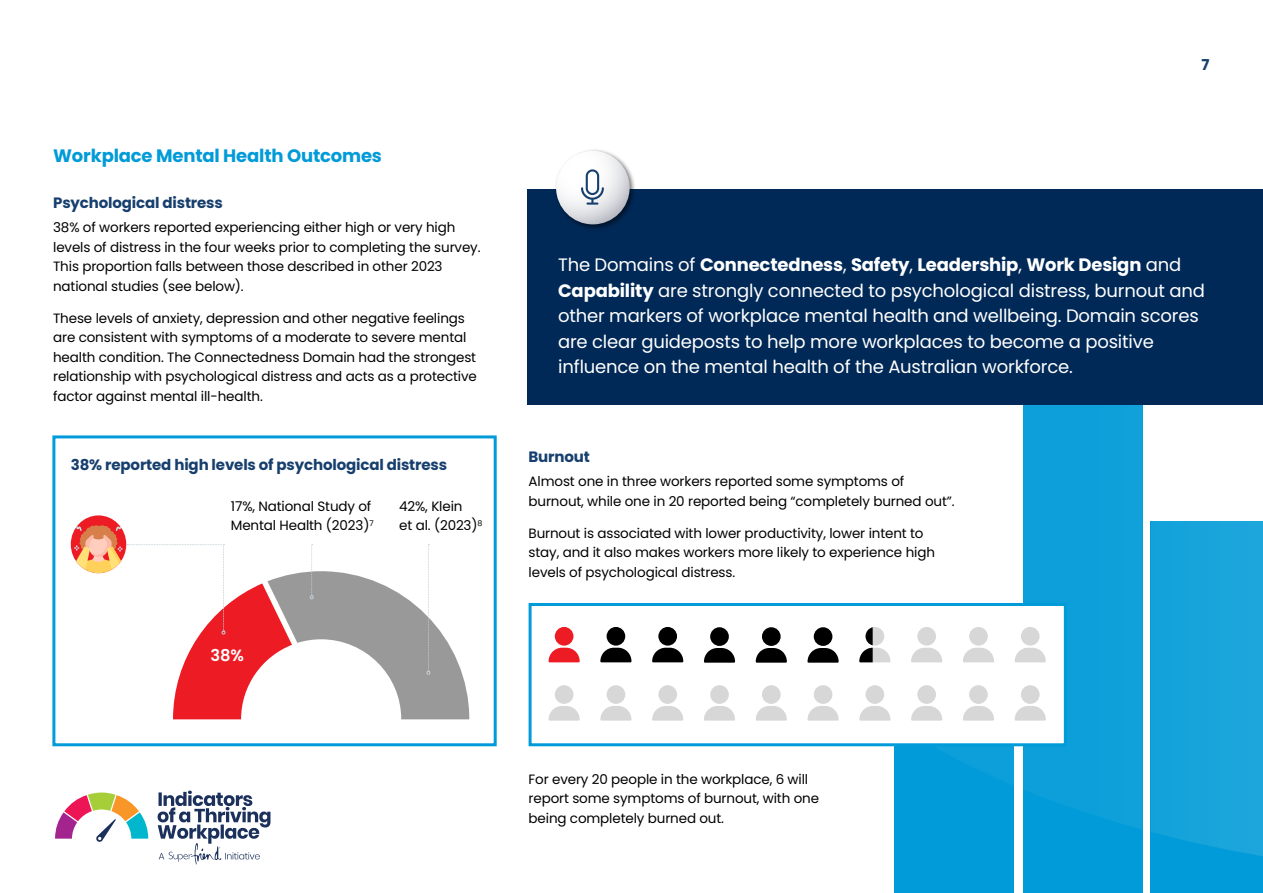
<style>
.page{position:relative;width:1263px;height:893px;background:#fff}
.page>*{position:absolute;margin:0;border:0;box-sizing:border-box;transform-origin:0 0}
.t1{font:18px/25.5px "Poppins";letter-spacing:-.01em;color:#fff}
.t2{font:700 18px "Poppins";letter-spacing:-.01em;color:#009bd8}
.t3{font:600 16.35px "Poppins";color:#fff}
.t4{font:700 15px "Poppins";letter-spacing:-.01em;color:#173f6e}
.t5{font:13.5px/19.5px "Poppins";letter-spacing:-.01em;color:#000}
.s1{font-weight:700}
</style>
<div class="page">
<div style="left:1151px;top:521px;width:112px;height:372px;background:#009bd8"></div>
<div style="left:1023px;top:321px;width:119px;height:572px;background:#009bd8"></div>
<div style="left:895px;top:643px;width:119px;height:250px;background:#009bd8"></div>
<svg style="left:936px;top:405px;width:327px;height:473px"></svg>
<div style="left:52px;top:435px;width:445px;height:311px;border:3px solid #009bd8"></div>
<div style="left:529px;top:603px;width:538px;height:143px;background:#fff;border:3px solid #009bd8"></div>
<div style="left:528px;top:189px;width:735px;height:216px;background:#002957"></div>
<img style="left:555px;top:150px;width:80px;height:79px">
<svg style="left:556px;top:151px;width:74px;height:73px"></svg>
<svg style="left:581px;top:169px;width:23px;height:36px"></svg>
<div style="left:555px;top:627px;width:18px;height:19px;background:#ed1c24;border-radius:50%"></div>
<svg style="left:549px;top:648px;width:31px;height:14px"></svg>
<div style="left:607px;top:627px;width:18px;height:19px;background:#000;border-radius:50%"></div>
<svg style="left:600px;top:648px;width:31px;height:14px"></svg>
<div style="left:658px;top:627px;width:19px;height:19px;background:#000;border-radius:50%"></div>
<svg style="left:652px;top:648px;width:31px;height:14px"></svg>
<div style="left:917px;top:627px;width:19px;height:19px;background:#d6d7d6;border-radius:50%"></div>
<svg style="left:911px;top:648px;width:31px;height:14px"></svg>
<div style="left:969px;top:627px;width:19px;height:19px;background:#d6d7d6;border-radius:50%"></div>
<svg style="left:963px;top:648px;width:31px;height:14px"></svg>
<div style="left:555px;top:685px;width:18px;height:19px;background:#d6d7d6;border-radius:50%"></div>
<svg style="left:549px;top:706px;width:31px;height:15px"></svg>
<div style="left:607px;top:685px;width:18px;height:19px;background:#d6d7d6;border-radius:50%"></div>
<svg style="left:600px;top:706px;width:31px;height:15px"></svg>
<div style="left:658px;top:685px;width:19px;height:19px;background:#d6d7d6;border-radius:50%"></div>
<svg style="left:652px;top:706px;width:31px;height:15px"></svg>
<div style="left:710px;top:685px;width:19px;height:19px;background:#d6d7d6;border-radius:50%"></div>
<svg style="left:704px;top:706px;width:31px;height:15px"></svg>
<div style="left:762px;top:685px;width:19px;height:19px;background:#d6d7d6;border-radius:50%"></div>
<svg style="left:756px;top:706px;width:31px;height:15px"></svg>
<div style="left:814px;top:685px;width:18px;height:19px;background:#d6d7d6;border-radius:50%"></div>
<svg style="left:807px;top:706px;width:32px;height:15px"></svg>
<div style="left:865px;top:685px;width:19px;height:19px;background:#d6d7d6;border-radius:50%"></div>
<svg style="left:859px;top:706px;width:31px;height:15px"></svg>
<div style="left:917px;top:685px;width:19px;height:19px;background:#d6d7d6;border-radius:50%"></div>
<svg style="left:911px;top:706px;width:31px;height:15px"></svg>
<div style="left:969px;top:685px;width:19px;height:19px;background:#d6d7d6;border-radius:50%"></div>
<svg style="left:963px;top:706px;width:31px;height:15px"></svg>
<div style="left:1021px;top:685px;width:18px;height:19px;background:#d6d7d6;border-radius:50%"></div>
<svg style="left:1015px;top:706px;width:31px;height:15px"></svg>
<div style="left:71px;top:515px;width:55px;height:58px;background:#ed1c24;border-radius:50%"></div>
<div style="left:1021px;top:627px;width:18px;height:19px;background:#d6d7d6;border-radius:50%"></div>
<svg style="left:1015px;top:648px;width:31px;height:14px"></svg>
<svg style="left:859px;top:627px;width:31px;height:35px"></svg>
<div style="left:710px;top:627px;width:19px;height:19px;background:#000;border-radius:50%"></div>
<svg style="left:704px;top:648px;width:31px;height:15px"></svg>
<div style="left:762px;top:627px;width:19px;height:19px;background:#000;border-radius:50%"></div>
<svg style="left:756px;top:648px;width:31px;height:15px"></svg>
<div style="left:814px;top:627px;width:18px;height:19px;background:#000;border-radius:50%"></div>
<svg style="left:807px;top:648px;width:32px;height:15px"></svg>
<svg style="left:73px;top:525px;width:396px;height:194px"></svg>
<svg style="left:55px;top:792px;width:93px;height:50px"></svg>
<svg style="left:158px;top:791px;width:112px;height:73px"></svg>
<h1 class="t2" style="left:53px;top:145px;width:330px">Workplace Mental Health Outcomes</h1>
<p class="t4" style="left:53px;top:194px;width:171px">Psychological distress</p>
<p class="t5" style="left:53px;top:218px;width:428px">38% of workers reported experiencing either high or very high levels of distress in the four weeks prior to completing the survey.<br>This proportion falls between those described in other 2023 national studies (see below).</p>
<p class="t5" style="left:53px;top:309px;width:425px">These levels of anxiety, depression and other negative feelings are consistent with symptoms of a moderate to severe mental health condition. The Connectedness Domain had the strongest relationship with psychological distress and acts as a protective factor against mental ill-health.</p>
<p class="t4" style="left:71px;top:456px;width:378px">38% reported high levels of psychological distress</p>
<p class="t5" style="left:231px;top:496px;width:144px">17%, National Study of<br>Mental Health (2023)<sup>7</sup></p>
<p class="t5" style="left:399px;top:496px;width:85px">42%, Klein<br>et al. (2023)<sup>8</sup></p>
<p class="t3" style="left:211px;top:646px;width:35px">38%</p>
<p class="t4" style="left:1201px;top:56px;width:10px">7</p>
<p class="t1" style="left:558px;top:252px;width:648px">The Domains of <span class="s1">Connectedness</span>, <span class="s1">Safety</span>, <span class="s1">Leadership</span>, <span class="s1">Work Design</span> and <span class="s1">Capability</span> are strongly connected to psychological distress, burnout and other markers of workplace mental health and wellbeing. Domain scores are clear guideposts to help more workplaces to become a positive influence on the mental health of the Australian workforce.</p>
<p class="t4" style="left:529px;top:448px;width:63px">Burnout</p>
<p class="t5" style="left:529px;top:472px;width:426px">Almost one in three workers reported some symptoms of burnout, while one in 20 reported being “completely burned out”.</p>
<p class="t5" style="left:529px;top:523px;width:408px">Burnout is associated with lower productivity, lower intent to stay, and it also makes workers more likely to experience high levels of psychological distress.</p>
<p class="t5" style="left:529px;top:769px;width:292px">For every 20 people in the workplace, 6 will report some symptoms of burnout, with one being completely burned out.</p>
</div>
